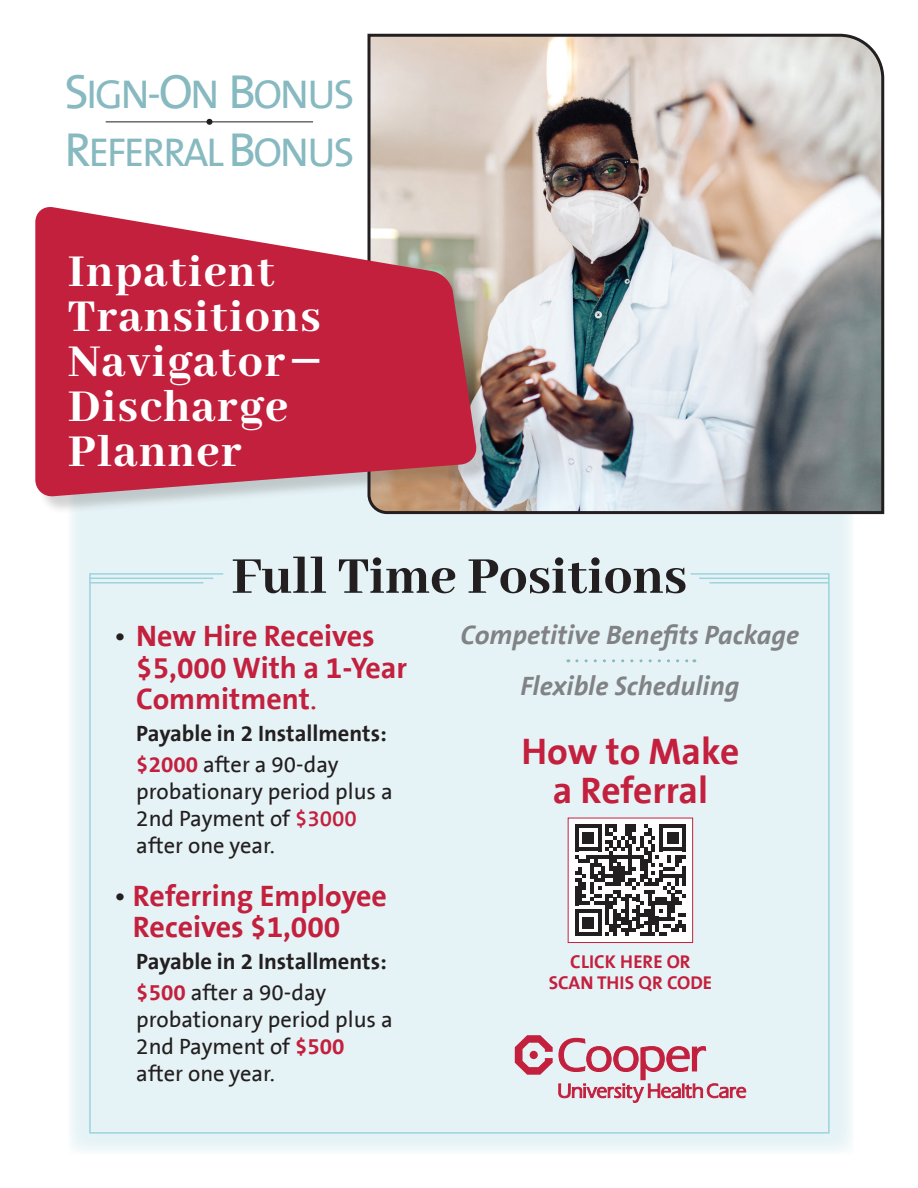
<style>
.page{position:relative;width:918px;height:1188px;background:#fff}
.page>*{position:absolute;margin:0;border:0;box-sizing:border-box;transform-origin:0 0}
.t1{font:800 57px "Abhaya Libre";color:#231f20}
.t2{font:800 49.65px/45px "Abhaya Libre";letter-spacing:.03em;color:#fff}
.t3{font:40.65px/58.5px "The Sans B5 Plain";letter-spacing:-.05em;color:#87b9c0}
.t4{font:700 37.5px/39px "The Sans B7";color:#c3203e;text-align:center}
.t5{font:700 30px/31.5px "The Sans B7";color:#c3203e}
.t6{font:italic 700 27px/51px "The Sans B7";color:#808285;text-align:center}
.t7{font:22.5px/27px "The Sans B5 Plain";color:#231f20}
.t8{font:700 22.5px "The Sans B7";color:#231f20}
.t9{font:700 18.75px/21px "The Sans B7";color:#c3203e;text-align:center}
.s1{font-size:48.3px}
.s2{font-family:"The Sans B5 Plain";font-weight:400}
.s3{font-family:"The Sans B5 Plain";font-weight:400;color:#231f20}
.s4{font-family:"The Sans B7";font-weight:700;color:#c3203e}
.s5{font-family:"The Sans B6";font-weight:600;color:#c3203e}
.s6{font-family:"Acumin Variable Concept";font-weight:400;font-size:18.45px}
</style>
<div class="page">
<div style="left:68px;top:274px;width:786px;height:881px;background:#e6f3f6"></div>
<img style="left:367px;top:33px;width:518px;height:483px">
<div style="left:38px;top:210px;width:457px;height:305px;background:#231f20;opacity:.2"></div>
<svg style="left:35px;top:206px;width:443px;height:291px;background:#c6435a"></svg>
<svg style="left:89px;top:573px;width:741px;height:561px"></svg>
<hr style="left:90px;top:578px;width:123px;height:1px;background:#9dd3dc">
<hr style="left:90px;top:582px;width:113px;height:2px;background:#9dd3dc">
<hr style="left:700px;top:578px;width:129px;height:1px;background:#9dd3dc">
<hr style="left:710px;top:582px;width:119px;height:2px;background:#9dd3dc">
<svg style="left:515px;top:1035px;width:231px;height:72px"></svg>
<div style="left:568px;top:818px;width:125px;height:125px;background:#fff;border:1px solid #c3203e"></div>
<svg style="left:575px;top:825px;width:111px;height:111px"></svg>
<svg style="left:577px;top:659px;width:118px;height:3px"></svg>
<hr style="left:106px;top:122px;width:207px;height:1px;background:#231f20">
<svg style="left:206px;top:119px;width:6px;height:6px"></svg>
<h3 class="t3" style="left:65px;top:66px;width:291px"><span class="s1">S</span>IGN-<span class="s1">O</span>N <span class="s1">B</span>ONUS<br><span class="s1">R</span>EFERRAL <span class="s1">B</span>ONUS</h3>
<h2 class="t2" style="left:68px;top:251px;width:254px">Inpatient<br>Transitions<br>Navigator <span class="s2">–<br></span>Discharge<br>Planner</h2>
<h1 class="t1" style="left:232px;top:545px;width:457px">Full Time Positions</h1>
<h3 class="t5" style="left:136px;top:621px;width:272px;text-indent:-22px"><span class="s3">•</span> New Hire Receives $5,000 With a 1-Year<br>Commitment<span class="s2">.</span></h3>
<p class="t8" style="left:136px;top:721px;width:252px">Payable in 2 Installments:</p>
<p class="t7" style="left:136px;top:752px;width:258px"><span class="s4">$2000</span> after a 90-day probationary period plus a<br>2nd Payment of <span class="s5">$3000 </span>after one year.</p>
<h3 class="t5" style="left:133px;top:881px;width:256px;text-indent:-19px"><span class="s3">•</span> Referring Employee<br>Receives $1,000</h3>
<p class="t8" style="left:136px;top:949px;width:252px">Payable in 2 Installments:</p>
<p class="t7" style="left:136px;top:980px;width:258px"><span class="s4">$500</span> after a 90-day probationary period plus a<br>2nd Payment of <span class="s4">$500 </span>after one year.</p>
<p class="t6" style="left:461px;top:610px;width:340px">Competitive Benefits Package<br>Flexible Scheduling</p>
<h3 class="t4" style="left:521px;top:733px;width:219px">How to Make a Referral</h3>
<p class="t9" style="left:549px;top:951px;width:165px">CLICK HERE OR<br>SCAN THIS <span class="s6">Q</span>R CODE</p>
</div>
